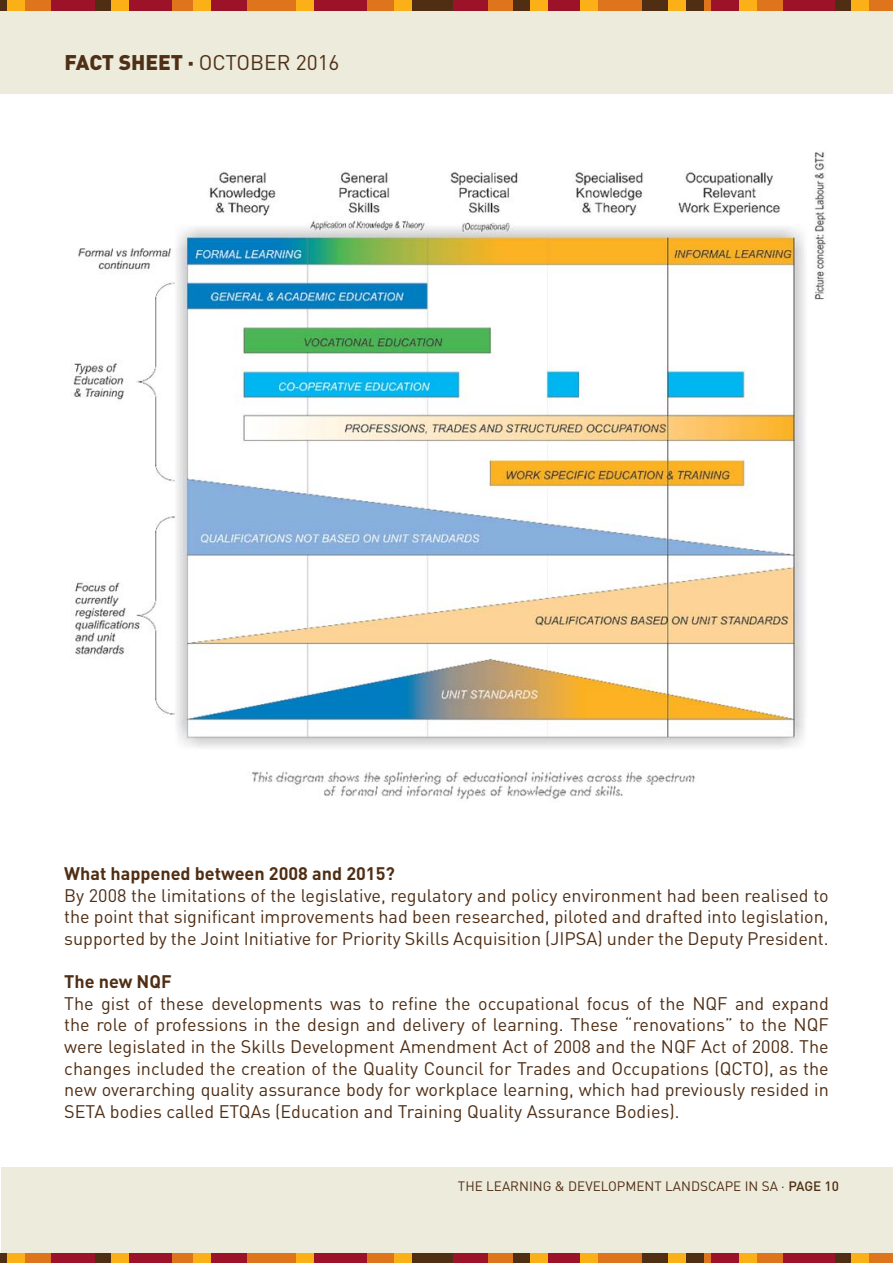
<style>
.page{position:relative;width:893px;height:1263px;background:#fff}
.page>*{position:absolute;margin:0;border:0;box-sizing:border-box;transform-origin:0 0}
.t1{font:21px "DIN Pro";color:#4f3017}
.t2{font:18px/21.6px "DIN Pro";color:#4f2e14;text-align:justify}
.t3{font:700 18px "DIN Pro";color:#4f2e14}
.t4{font:13.5px "DIN Pro";color:#4f2e14}
.s1{font-weight:900}
.s2{font-weight:500}
</style>
<div class="page">
<div style="left:2px;top:1167px;width:891px;height:96px;background:#edebdb"></div>
<div style="left:0;top:0;width:893px;height:94px;background:#edebdb"></div>
<div style="left:0;top:0;width:893px;height:10px;background:#de751c"></div>
<div style="left:546px;top:0;width:36px;height:10px;background:#9c1229"></div>
<div style="left:210px;top:0;width:36px;height:10px;background:#9c1229"></div>
<div style="left:451px;top:0;width:36px;height:10px;background:#9c1229"></div>
<div style="left:51px;top:0;width:46px;height:10px;background:#9c1229"></div>
<div style="left:126px;top:0;width:46px;height:10px;background:#9c1229"></div>
<div style="left:783px;top:0;width:53px;height:10px;background:#9c1229"></div>
<div style="left:314px;top:0;width:53px;height:10px;background:#9c1229"></div>
<div style="left:643px;top:0;width:61px;height:10px;background:#4f2e14"></div>
<div style="left:712px;top:0;width:29px;height:10px;background:#9c1229"></div>
<div style="left:411px;top:0;width:42px;height:10px;background:#4f2e14"></div>
<div style="left:96px;top:0;width:17px;height:10px;background:#4f2e14"></div>
<div style="left:514px;top:0;width:17px;height:10px;background:#4f2e14"></div>
<div style="left:835px;top:0;width:17px;height:10px;background:#4f2e14"></div>
<div style="left:0;top:0;width:8px;height:10px;background:#4f2e14"></div>
<div style="left:8px;top:0;width:17px;height:10px;background:#fcb017"></div>
<div style="left:193px;top:0;width:17px;height:10px;background:#fcb017"></div>
<div style="left:740px;top:0;width:17px;height:10px;background:#fcb017"></div>
<div style="left:668px;top:0;width:17px;height:10px;background:#fcb017"></div>
<div style="left:580px;top:0;width:17px;height:10px;background:#fcb017"></div>
<div style="left:395px;top:0;width:17px;height:10px;background:#fcb017"></div>
<div style="left:111px;top:0;width:17px;height:10px;background:#fcb017"></div>
<div style="left:530px;top:0;width:17px;height:10px;background:#fcb017"></div>
<div style="left:851px;top:0;width:18px;height:10px;background:#fcb017"></div>
<div style="left:297px;top:0;width:17px;height:10px;background:#fcb017"></div>
<div style="left:0;top:1253px;width:893px;height:10px;background:#de751c"></div>
<div style="left:546px;top:1253px;width:36px;height:10px;background:#9c1229"></div>
<div style="left:210px;top:1253px;width:36px;height:10px;background:#9c1229"></div>
<div style="left:451px;top:1253px;width:36px;height:10px;background:#9c1229"></div>
<div style="left:51px;top:1253px;width:46px;height:10px;background:#9c1229"></div>
<div style="left:126px;top:1253px;width:46px;height:10px;background:#9c1229"></div>
<div style="left:783px;top:1253px;width:53px;height:10px;background:#9c1229"></div>
<div style="left:314px;top:1253px;width:53px;height:10px;background:#9c1229"></div>
<div style="left:643px;top:1253px;width:61px;height:10px;background:#4f2e14"></div>
<div style="left:712px;top:1253px;width:29px;height:10px;background:#9c1229"></div>
<div style="left:411px;top:1253px;width:42px;height:10px;background:#4f2e14"></div>
<div style="left:96px;top:1253px;width:17px;height:10px;background:#4f2e14"></div>
<div style="left:514px;top:1253px;width:17px;height:10px;background:#4f2e14"></div>
<div style="left:835px;top:1253px;width:17px;height:10px;background:#4f2e14"></div>
<div style="left:0;top:1253px;width:8px;height:10px;background:#4f2e14"></div>
<div style="left:8px;top:1253px;width:17px;height:10px;background:#fcb017"></div>
<div style="left:193px;top:1253px;width:17px;height:10px;background:#fcb017"></div>
<div style="left:740px;top:1253px;width:17px;height:10px;background:#fcb017"></div>
<div style="left:668px;top:1253px;width:17px;height:10px;background:#fcb017"></div>
<div style="left:580px;top:1253px;width:17px;height:10px;background:#fcb017"></div>
<div style="left:395px;top:1253px;width:17px;height:10px;background:#fcb017"></div>
<div style="left:111px;top:1253px;width:17px;height:10px;background:#fcb017"></div>
<div style="left:530px;top:1253px;width:17px;height:10px;background:#fcb017"></div>
<div style="left:851px;top:1253px;width:18px;height:10px;background:#fcb017"></div>
<div style="left:297px;top:1253px;width:17px;height:10px;background:#fcb017"></div>
<img style="left:73px;top:151px;width:754px;height:649px">
<p class="t1" style="left:65px;top:48px;width:276px"><span class="s1">FACT SHEET ·</span> OCTOBER 2016</p>
<p class="t3" style="left:64px;top:861px;width:332px">What happened between 2008 and 2015?</p>
<p class="t2" style="left:64px;top:884px;width:766px">By 2008 the limitations of the legislative, regulatory and policy environment had been realised to the point that significant improvements had been researched, piloted and drafted into legislation, supported by the Joint Initiative for Priority Skills Acquisition (JIPSA) under the Deputy President.</p>
<p class="t3" style="left:64px;top:969px;width:109px">The new NQF</p>
<p class="t2" style="left:64px;top:992px;width:766px">The gist of these developments was to refine the occupational focus of the NQF and expand the role of professions in the design and delivery of learning. These “renovations” to the NQF were legislated in the Skills Development Amendment Act of 2008 and the NQF Act of 2008. The changes included the creation of the Quality Council for Trades and Occupations (QCTO), as the new overarching quality assurance body for workplace learning, which had previously resided in SETA bodies called ETQAs (Education and Training Quality Assurance Bodies).</p>
<p class="t4" style="left:458px;top:1177px;width:383px">THE LEARNING &amp; DEVELOPMENT LANDSCAPE IN SA · <span class="s2">PAGE 10</span></p>
</div>
